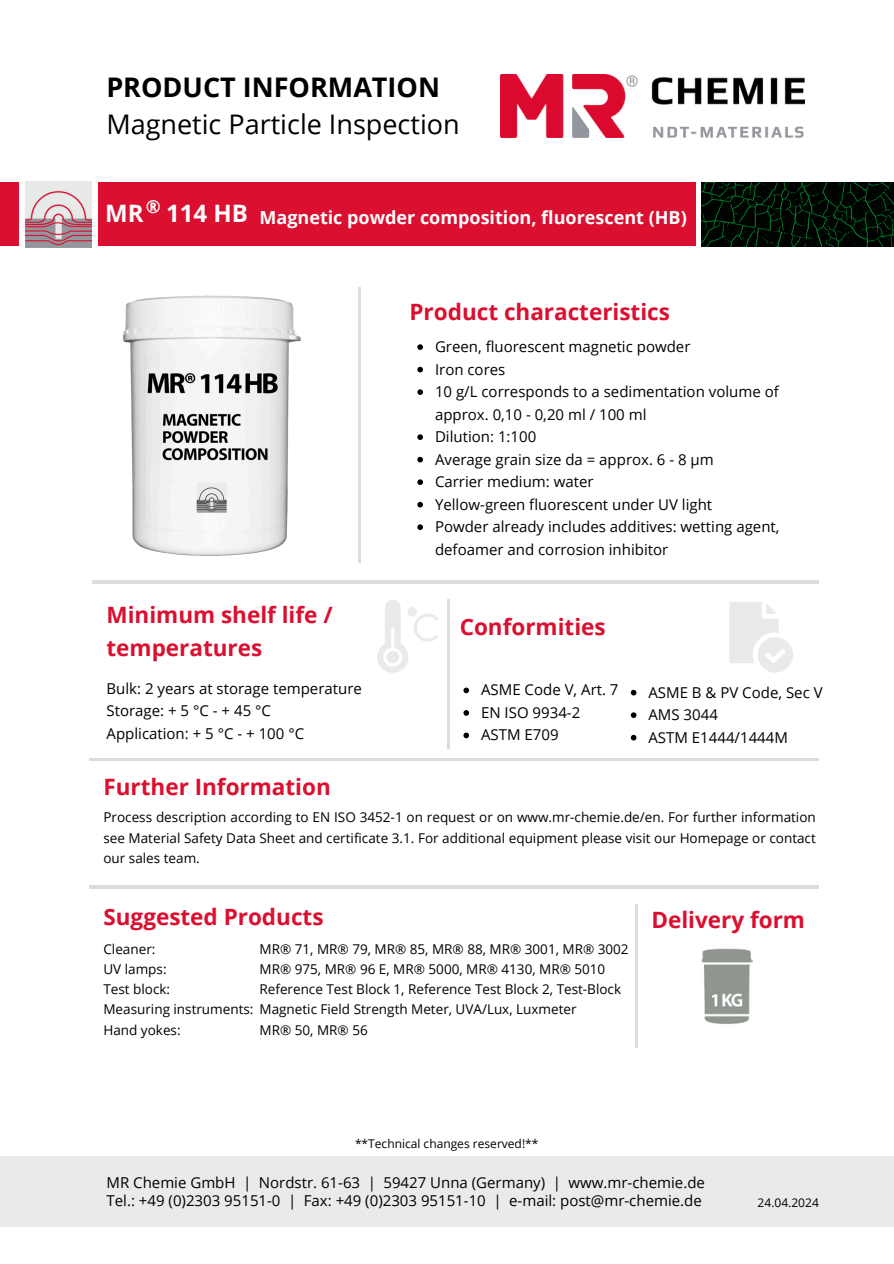
<style>
.page{position:relative;width:894px;height:1264px;background:#fff}
.page>*{position:absolute;margin:0;border:0;box-sizing:border-box;transform-origin:0 0}
.t1{font:27px "Open Sans";color:#000}
.t2{font:700 27px "Open Sans";color:#000}
.t3{font:700 24px "Open Sans";color:#fff}
.t4{font:700 24px "Open Sans";color:#fefefe}
.t5{font:700 22.5px/33.8px "Open Sans";color:#db0f2f}
.t6{font:700 18px "Open Sans";color:#fefefe}
.t7{font:700 18px "Open Sans";color:#fff}
.t8{font:15px/22.5px "Open Sans";color:#000}
.t9{font:13.5px/20.2px "Open Sans";color:#000}
.t10{font:12px "Open Sans";color:#000}
</style>
<div class="page">
<hr style="left:89px;top:758px;width:729px;height:2px;background:#94959d">
<hr style="left:92px;top:581px;width:726px;height:2px;background:#94959d">
<hr style="left:89px;top:885px;width:729px;height:3px;background:#94959d">
<hr style="left:358px;top:287px;width:2px;height:275px;background:#94959d">
<hr style="left:447px;top:599px;width:2px;height:150px;background:#94959d">
<img style="left:501px;top:74px;width:303px;height:63px">
<div style="left:0;top:1156px;width:893px;height:71px;background:#e9eae9"></div>
<svg style="left:729px;top:602px;width:63px;height:70px"></svg>
<svg style="left:377px;top:600px;width:61px;height:72px"></svg>
<img style="left:25px;top:181px;width:67px;height:66px">
<div style="left:0;top:182px;width:19px;height:64px;background:#db0f2f"></div>
<div style="left:98px;top:182px;width:597px;height:64px;background:#db0f2f"></div>
<img style="left:701px;top:182px;width:192px;height:64px">
<hr style="left:635px;top:904px;width:2px;height:143px;background:#94959d">
<img style="left:701px;top:948px;width:51px;height:76px">
<img style="left:123px;top:295px;width:178px;height:261px">
<svg style="left:417px;top:344px;width:6px;height:6px"></svg>
<svg style="left:417px;top:367px;width:6px;height:5px"></svg>
<svg style="left:417px;top:389px;width:6px;height:6px"></svg>
<svg style="left:417px;top:434px;width:6px;height:6px"></svg>
<svg style="left:417px;top:457px;width:6px;height:5px"></svg>
<svg style="left:417px;top:479px;width:6px;height:6px"></svg>
<svg style="left:417px;top:502px;width:6px;height:5px"></svg>
<svg style="left:417px;top:524px;width:6px;height:6px"></svg>
<svg style="left:463px;top:687px;width:6px;height:6px"></svg>
<svg style="left:463px;top:710px;width:6px;height:5px"></svg>
<svg style="left:463px;top:732px;width:6px;height:6px"></svg>
<svg style="left:630px;top:690px;width:6px;height:5px"></svg>
<svg style="left:630px;top:712px;width:6px;height:6px"></svg>
<svg style="left:630px;top:735px;width:6px;height:5px"></svg>
<h1 class="t2" style="left:106px;top:68px;width:335px">PRODUCT INFORMATION</h1>
<h1 class="t1" style="left:106px;top:105px;width:355px">Magnetic Particle Inspection</h1>
<p class="t7" style="left:146px;top:194px;width:16px">®</p>
<h3 class="t4" style="left:105px;top:197px;width:40px">MR</h3>
<h6 class="t3" style="left:166px;top:197px;width:83px">114 HB</h6>
<h6 class="t6" style="left:259px;top:204px;width:428px">Magnetic powder composition, fluorescent (HB)</h6>
<p class="t5" style="left:106px;top:597px;width:227px">Minimum shelf life / temperatures</p>
<p class="t8" style="left:106px;top:677px;width:257px">Bulk: 2 years at storage temperature<br>Storage: + 5 °C - + 45 °C<br>Application: + 5 °C - + 100 °C</p>
<h3 class="t5" style="left:103px;top:769px;width:229px">Further Information</h3>
<h4 class="t5" style="left:409px;top:295px;width:262px">Product characteristics</h4>
<p class="t8" style="left:435px;top:335px;width:257px">Green, fluorescent magnetic powder</p>
<p class="t8" style="left:435px;top:357px;width:72px">Iron cores</p>
<h3 class="t8" style="left:435px;top:380px;width:345px">10 g/L corresponds to a sedimentation volume of approx. 0,10 - 0,20 ml / 100 ml</h3>
<p class="t8" style="left:435px;top:425px;width:103px">Dilution: 1:100</p>
<p class="t8" style="left:435px;top:447px;width:280px">Average grain size da = approx. 6 - 8 μm</p>
<p class="t8" style="left:435px;top:470px;width:160px">Carrier medium: water</p>
<p class="t8" style="left:435px;top:492px;width:279px">Yellow-green fluorescent under UV light</p>
<p class="t8" style="left:435px;top:515px;width:346px">Powder already includes additives: wetting agent, defoamer and corrosion inhibitor</p>
<p class="t5" style="left:459px;top:609px;width:147px">Conformities</p>
<p class="t8" style="left:481px;top:678px;width:139px">ASME Code V, Art. 7</p>
<p class="t8" style="left:481px;top:701px;width:101px">EN ISO 9934-2</p>
<p class="t8" style="left:481px;top:723px;width:79px">ASTM E709</p>
<p class="t8" style="left:648px;top:680px;width:176px">ASME B &amp; PV Code, Sec V</p>
<h3 class="t8" style="left:648px;top:703px;width:71px">AMS 3044</h3>
<h6 class="t8" style="left:648px;top:725px;width:141px">ASTM E1444/1444M</h6>
<p class="t9" style="left:103px;top:807px;width:713px;text-align:justify">Process description according to EN ISO 3452-1 on request or on www.mr-chemie.de/en. For further information see Material Safety Data Sheet and certificate 3.1. For additional equipment please visit our Homepage or contact our sales team.</p>
<p class="t5" style="left:103px;top:899px;width:221px">Suggested Products</p>
<p class="t9" style="left:259px;top:938px;width:370px">MR® 71, MR® 79, MR® 85, MR® 88, MR® 3001, MR® 3002<br>MR® 975, MR® 96 E, MR® 5000, MR® 4130, MR® 5010<br>Reference Test Block 1, Reference Test Block 2, Test-Block</p>
<p class="t9" style="left:259px;top:1019px;width:110px">MR® 50, MR® 56</p>
<h3 class="t9" style="left:103px;top:938px;width:474px">Cleaner:<br>UV lamps:<br>Test block:<br>Measuring instruments: Magnetic Field Strength Meter, UVA/Lux, Luxmeter<br>Hand yokes:</h3>
<p class="t5" style="left:651px;top:902px;width:155px">Delivery form</p>
<p class="t10" style="left:355px;top:1134px;width:185px">**Technical changes reserved!**</p>
<h3 class="t8" style="left:106px;top:1173px;width:599px;line-height:18px">MR Chemie GmbH | Nordstr. 61-63 | 59427 Unna (Germany) | www.mr-chemie.de<br>Tel.: +49 (0)2303 95151-0 | Fax: +49 (0)2303 95151-10 | e-mail: post@mr-chemie.de</h3>
<h5 class="t10" style="left:757px;top:1193px;width:63px">24.04.2024</h5>
</div>
